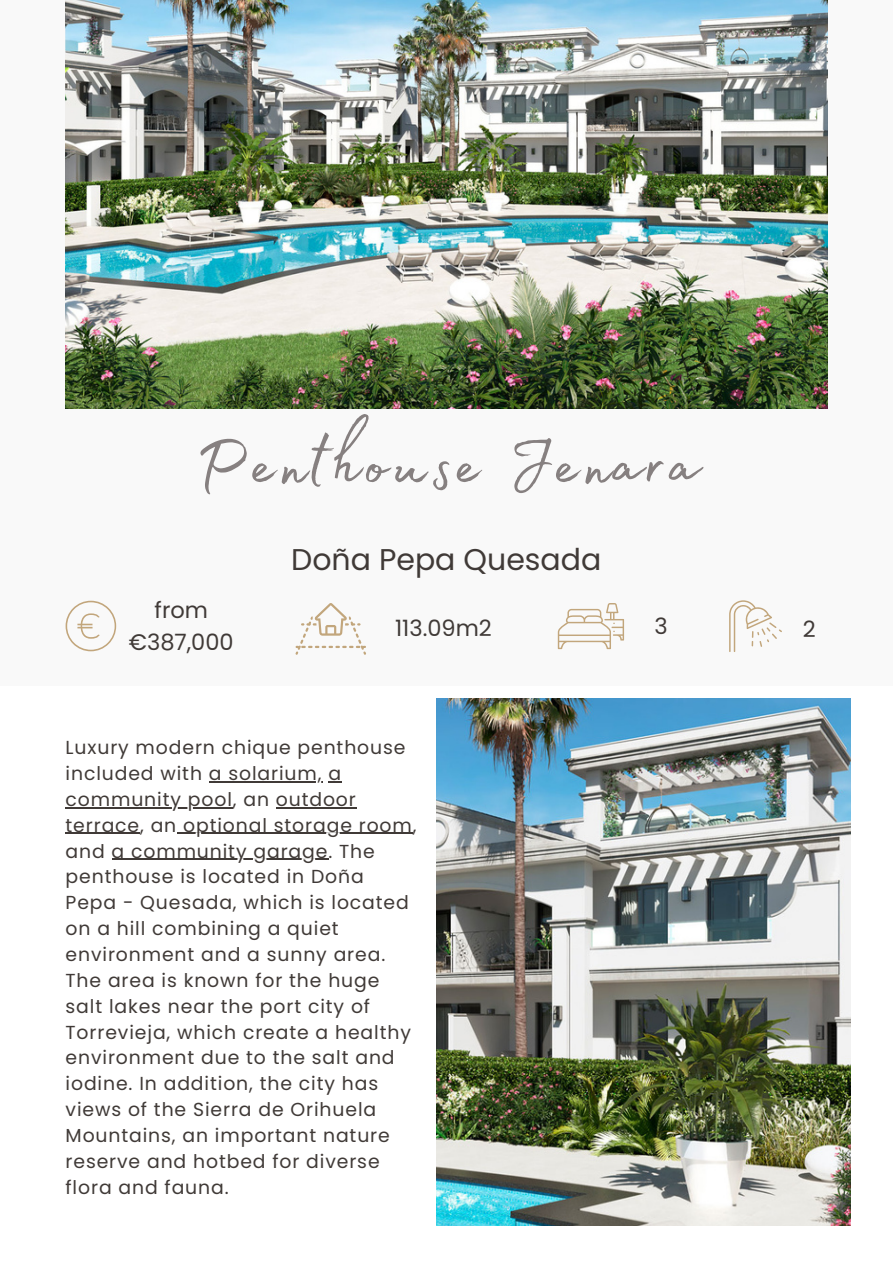
<style>
.page{position:relative;width:893px;height:1264px;background:#fff}
.page>*{position:absolute;margin:0;border:0;box-sizing:border-box;transform-origin:0 0}
.t1{font:90.75px "Madelyn Fill";letter-spacing:.05em;color:#868080}
.t2{font:30px "Poppins";color:#403a37}
.t3{font:22.5px/31.5px "Poppins";color:#403a37;text-align:center}
.t4{font:18.75px/25.8px "Poppins";letter-spacing:.045em;color:#403a37}
</style>
<div class="page">
<div style="left:0;top:0;width:892px;height:685px;background:#f9f9f9"></div>
<img style="left:66px;top:0;width:761px;height:408px">
<img style="left:436px;top:698px;width:414px;height:527px">
<svg style="left:295px;top:603px;width:71px;height:51px"></svg>
<svg style="left:557px;top:603px;width:67px;height:46px"></svg>
<svg style="left:729px;top:600px;width:52px;height:52px"></svg>
<hr style="left:209px;top:781px;width:113px;height:1px;background:#403a37">
<svg style="left:328px;top:781px;width:14px;height:1px"></svg>
<hr style="left:66px;top:807px;width:167px;height:1px;background:#403a37">
<hr style="left:276px;top:807px;width:81px;height:1px;background:#403a37">
<hr style="left:66px;top:832px;width:74px;height:2px;background:#403a37">
<hr style="left:177px;top:832px;width:236px;height:2px;background:#403a37">
<hr style="left:112px;top:858px;width:216px;height:1px;background:#403a37">
<svg style="left:66px;top:600px;width:50px;height:51px"></svg>
<p class="t1" style="left:194px;top:395px;width:506px">Penthouse Jenara</p>
<p class="t3" style="left:129px;top:594px;width:106px">from €387,000</p>
<p class="t2" style="left:291px;top:538px;width:312px">Doña Pepa Quesada</p>
<p class="t3" style="left:395px;top:612px;width:98px">113.09m2</p>
<p class="t3" style="left:654px;top:610px;width:15px">3</p>
<p class="t3" style="left:802px;top:613px;width:14px">2</p>
<p class="t4" style="left:66px;top:734px;width:352px">Luxury modern chique penthouse included with a solarium, a community pool, an outdoor terrace, an optional storage room, and a community garage. The penthouse is located in Doña<br>Pepa - Quesada, which is located on a hill combining a quiet environment and a sunny area.<br>The area is known for the huge salt lakes near the port city of<br>Torrevieja, which create a healthy environment due to the salt and iodine. In addition, the city has views of the Sierra de Orihuela<br>Mountains, an important nature reserve and hotbed for diverse flora and fauna.</p>
</div>
